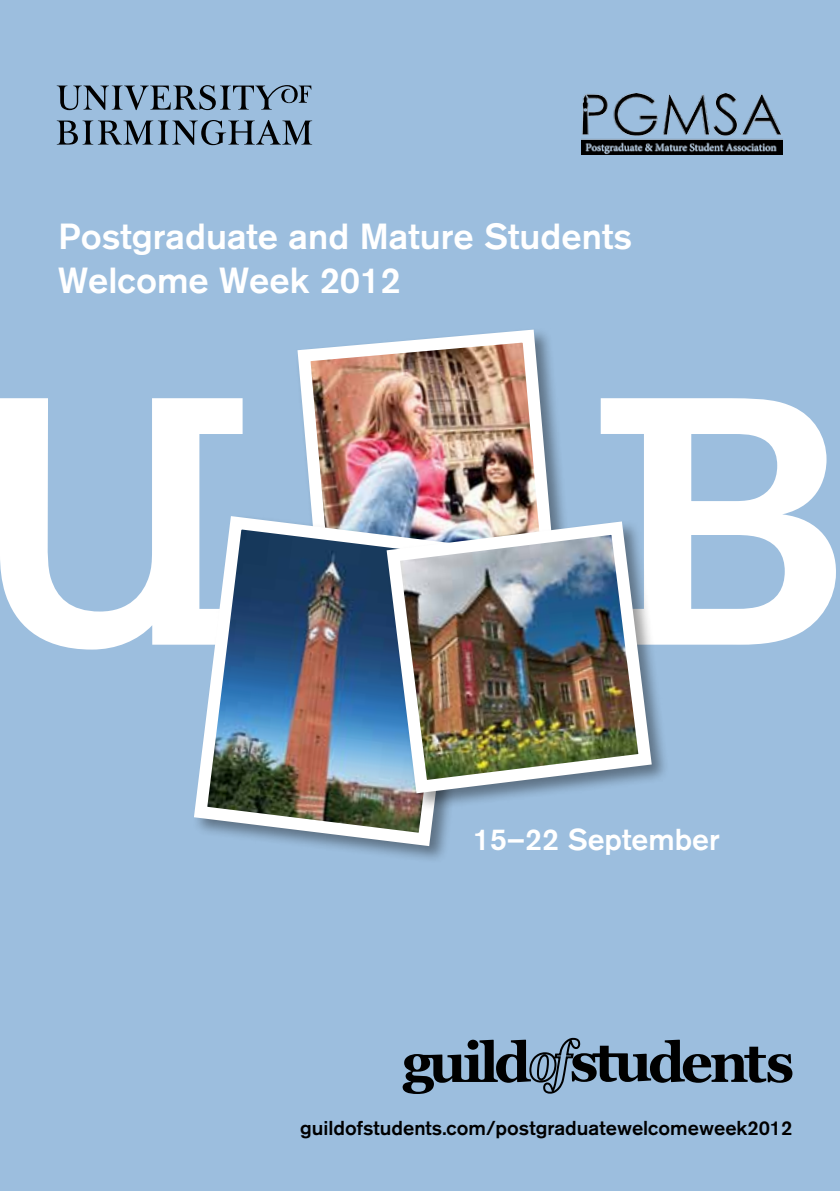
<style>
.page{position:relative;width:840px;height:1191px;background:#fff}
.page>*{position:absolute;margin:0;border:0;box-sizing:border-box;transform-origin:0 0}
.t1{font:500 36px/44px "Akzidenz Grotesk BQ";color:#fff}
.t2{font:500 30px "Akzidenz Grotesk BQ";color:#fff}
.t3{font:500 20px "Akzidenz Grotesk BQ";color:#000}
</style>
<div class="page">
<div style="left:0;top:0;width:839px;height:1191px;background:#9cbede"></div>
<svg style="left:57px;top:85px;width:254px;height:25px"></svg>
<svg style="left:57px;top:120px;width:255px;height:25px"></svg>
<svg style="left:600px;top:398px;width:235px;height:246px;fill:#fff"></svg>
<svg style="left:0;top:398px;width:242px;height:251px"></svg>
<svg style="left:402px;top:1037px;width:390px;height:57px"></svg>
<img style="left:297px;top:329px;width:262px;height:186px">
<div style="left:191px;top:514px;width:293px;height:350px;background:#000;opacity:.4"></div>
<img style="left:187px;top:509px;width:285px;height:343px">
<div style="left:384px;top:519px;width:285px;height:292px;background:#000;opacity:.4"></div>
<img style="left:380px;top:515px;width:278px;height:285px">
<img style="left:581px;top:93px;width:201px;height:62px">
<h1 class="t1" style="left:58px;top:214px;width:575px">Postgraduate and Mature Students<br>Welcome Week 2012</h1>
<h2 class="t2" style="left:473px;top:821px;width:248px">15–22 September</h2>
<p class="t3" style="left:300px;top:1115px;width:493px">guildofstudents.com/postgraduatewelcomeweek2012</p>
</div>
